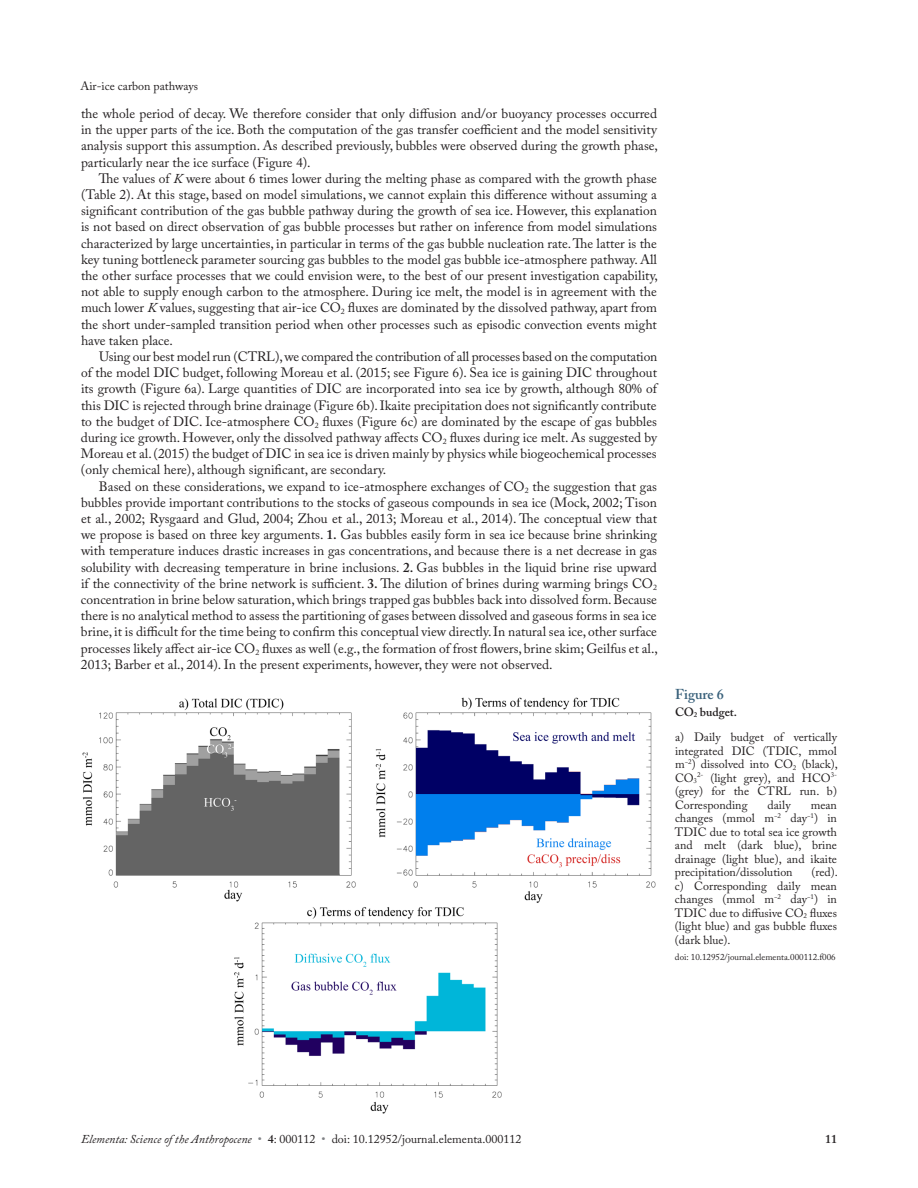
<style>
.page{position:relative;width:918px;height:1188px;background:#fff}
.page>*{position:absolute;margin:0;border:0;box-sizing:border-box;transform-origin:0 0}
.t1{font:600 14.25px "Adobe Caslon Pro";color:#38607a}
.t2{font:13.5px/16.2px "Adobe Caslon Pro";color:#231f20;text-align:justify}
.t3{font:12px/13.5px "Adobe Caslon Pro";color:#231f20;text-align:justify}
.t4{font:600 12px "Adobe Caslon Pro";color:#231f20}
.t5{font:9px "Adobe Caslon Pro";color:#231f20}
.s1{font-style:italic}
.s2{font-weight:600}
.s3{color:#808285}
</style>
<div class="page">
<img style="left:82px;top:697px;width:574px;height:417px">
<p class="t3" style="left:81px;top:79px;width:119px">Air-ice carbon pathways</p>
<p class="t2" style="left:81px;top:105px;width:578px">the whole period of decay. We therefore consider that only diffusion and/or buoyancy processes occurred in the upper parts of the ice. Both the computation of the gas transfer coefficient and the model sensitivity analysis support this assumption. As described previously, bubbles were observed during the growth phase, particularly near the ice surface (Figure 4).</p>
<p class="t2" style="left:81px;top:170px;width:578px;text-indent:18px">The values of <span class="s1">K</span> were about 6 times lower during the melting phase as compared with the growth phase (Table 2). At this stage, based on model simulations, we cannot explain this difference without assuming a significant contribution of the gas bubble pathway during the growth of sea ice. However, this explanation is not based on direct observation of gas bubble processes but rather on inference from model simulations characterized by large uncertainties, in particular in terms of the gas bubble nucleation rate. The latter is the key tuning bottleneck parameter sourcing gas bubbles to the model gas bubble ice-atmosphere pathway. All the other surface processes that we could envision were, to the best of our present investigation capability, not able to supply enough carbon to the atmosphere. During ice melt, the model is in agreement with the much lower <span class="s1">K</span> values, suggesting that air-ice CO<sub>2</sub> fluxes are dominated by the dissolved pathway, apart from the short under-sampled transition period when other processes such as episodic convection events might have taken place.</p>
<p class="t2" style="left:81px;top:348px;width:578px;text-indent:18px">Using our best model run (CTRL), we compared the contribution of all processes based on the computation of the model DIC budget, following Moreau et al. (2015; see Figure 6). Sea ice is gaining DIC throughout its growth (Figure 6a). Large quantities of DIC are incorporated into sea ice by growth, although 80% of this DIC is rejected through brine drainage (Figure 6b). Ikaite precipitation does not significantly contribute to the budget of DIC. Ice-atmosphere CO<sub>2</sub> fluxes (Figure 6c) are dominated by the escape of gas bubbles during ice growth. However, only the dissolved pathway affects CO<sub>2</sub> fluxes during ice melt. As suggested by Moreau et al. (2015) the budget of DIC in sea ice is driven mainly by physics while biogeochemical processes (only chemical here), although significant, are secondary.</p>
<p class="t2" style="left:81px;top:478px;width:578px;text-indent:18px">Based on these considerations, we expand to ice-atmosphere exchanges of CO<sub>2</sub> the suggestion that gas bubbles provide important contributions to the stocks of gaseous compounds in sea ice (Mock, 2002; Tison et al., 2002; Rysgaard and Glud, 2004; Zhou et al., 2013; Moreau et al., 2014). The conceptual view that we propose is based on three key arguments. <span class="s2">1.</span> Gas bubbles easily form in sea ice because brine shrinking with temperature induces drastic increases in gas concentrations, and because there is a net decrease in gas solubility with decreasing temperature in brine inclusions. <span class="s2">2.</span> Gas bubbles in the liquid brine rise upward if the connectivity of the brine network is sufficient. <span class="s2">3.</span> The dilution of brines during warming brings CO<sub>2 </sub>concentration in brine below saturation, which brings trapped gas bubbles back into dissolved form. Because there is no analytical method to assess the partitioning of gases between dissolved and gaseous forms in sea ice brine, it is difficult for the time being to confirm this conceptual view directly. In natural sea ice, other surface processes likely affect air-ice CO<sub>2</sub> fluxes as well (e.g., the formation of frost flowers, brine skim; Geilfus et al., 2013; Barber et al., 2014). In the present experiments, however, they were not observed.</p>
<p class="t1" style="left:675px;top:686px;width:50px">Figure 6</p>
<p class="t3" style="left:675px;top:699px;width:164px;line-height:25.5px"><span class="s2">CO</span><sub>2</sub> <span class="s2">budget.<br></span>a) Daily budget of vertically</p>
<p class="t3" style="left:675px;top:744px;width:164px">integrated DIC (TDIC, mmol m<sup>−2</sup>) dissolved into CO<sub>2</sub> (black), CO<sub>3</sub><sup>2-</sup> (light grey), and HCO<sup>3- </sup>(grey) for the CTRL run. b)<br>Corresponding</p>
<p class="t3" style="left:768px;top:798px;width:25px">daily</p>
<p class="t3" style="left:675px;top:798px;width:164px;text-indent:136px">mean changes (mmol m<sup>−2</sup> day<sup>−1</sup>) in TDIC due to total sea ice growth and melt (dark blue), brine drainage (light blue), and ikaite precipitation/dissolution</p>
<p class="t3" style="left:675px;top:865px;width:164px;text-indent:137px">(red). c) Corresponding daily mean changes (mmol m<sup>−2</sup> day<sup>−1</sup>) in TDIC due to diffusive CO<sub>2</sub> fluxes (light blue) and gas bubble fluxes (dark blue).</p>
<p class="t5" style="left:675px;top:952px;width:162px">doi: 10.12952/journal.elementa.000112.f006</p>
<p class="t3" style="left:81px;top:1132px;width:442px"><span class="s1">Elementa: Science of the Anthropocene</span> <span class="s3">•</span> <span class="s2">4</span>: 000112 <span class="s3">•</span> doi: 10.12952/journal.elementa.000112</p>
<p class="t4" style="left:825px;top:1132px;width:13px">11</p>
</div>
